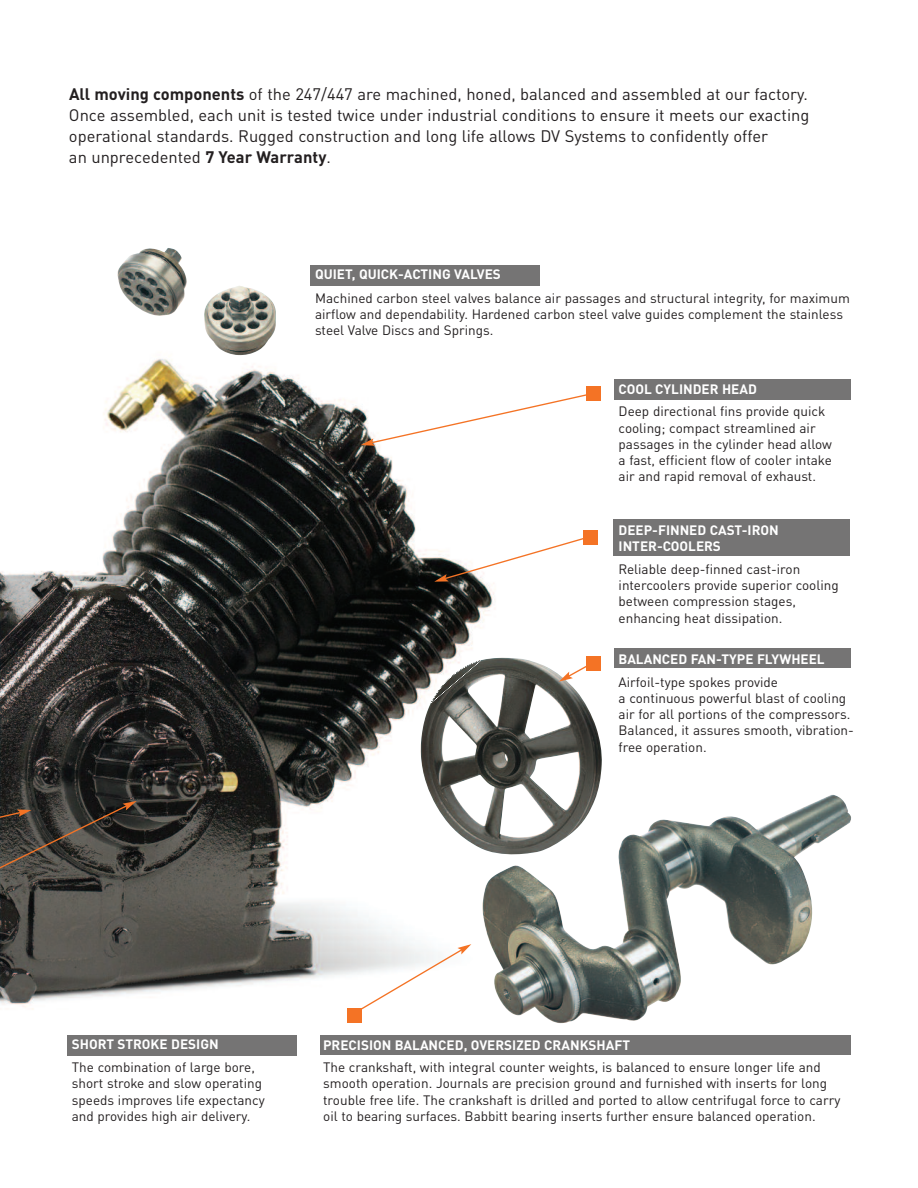
<style>
.page{position:relative;width:918px;height:1188px;background:#fff}
.page>*{position:absolute;margin:0;border:0;box-sizing:border-box;transform-origin:0 0}
.t1{font:16.5px/21px "DINOT";color:#231f20}
.t2{font:13.5px/16.2px "DINOT";color:#231f20}
.t3{font:700 13.5px/16.2px "DINOT";color:#fff}
.s1{font-weight:700}
</style>
<div class="page">
<img style="left:0;top:355px;width:505px;height:655px">
<img style="left:421px;top:658px;width:181px;height:196px">
<div style="left:613px;top:520px;width:237px;height:36px;background:#757474"></div>
<div style="left:614px;top:648px;width:236px;height:20px;background:#757474"></div>
<div style="left:614px;top:379px;width:236px;height:21px;background:#757474"></div>
<div style="left:311px;top:266px;width:229px;height:20px;background:#757474"></div>
<div style="left:320px;top:1035px;width:531px;height:20px;background:#757474"></div>
<div style="left:68px;top:1035px;width:229px;height:21px;background:#757474"></div>
<img style="left:482px;top:794px;width:369px;height:229px">
<img style="left:117px;top:248px;width:159px;height:107px">
<div style="left:347px;top:1008px;width:15px;height:15px;background:#f47325"></div>
<div style="left:583px;top:530px;width:15px;height:15px;background:#f47325"></div>
<div style="left:586px;top:387px;width:14px;height:14px;background:#f47325"></div>
<div style="left:586px;top:656px;width:14px;height:14px;background:#f47325"></div>
<svg style="left:559px;top:660px;width:37px;height:22px"></svg>
<svg style="left:361px;top:392px;width:225px;height:54px"></svg>
<svg style="left:434px;top:535px;width:149px;height:47px"></svg>
<svg style="left:0;top:801px;width:137px;height:204px"></svg>
<svg style="left:346px;top:944px;width:125px;height:66px"></svg>
<p class="t1" style="left:69px;top:86px;width:742px"><span class="s1">ALL MOVING COMPONENTS</span> of the 247/447 are machined, honed, balanced and assembled at our factory.<br>Once assembled, each unit is tested twice under industrial conditions to ensure it meets our exacting operational standards. Rugged construction and long life allows DV Systems to confidently offer<br>an unprecedented <span class="s1">7 YEAR WARRANTY</span>.</p>
<p class="t3" style="left:315px;top:268px;width:187px">QUIET, QUICK-ACTING VALVES</p>
<p class="t2" style="left:315px;top:291px;width:536px">Machined carbon steel valves balance air passages and structural integrity, for maximum airflow and dependability. Hardened carbon steel valve guides complement the stainless steel Valve Discs and Springs.</p>
<p class="t3" style="left:619px;top:382px;width:140px">COOL CYLINDER HEAD</p>
<p class="t2" style="left:619px;top:405px;width:215px">Deep directional fins provide quick cooling; compact streamlined air passages in the cylinder head allow a fast, efficient flow of cooler intake air and rapid removal of exhaust.</p>
<p class="t3" style="left:619px;top:524px;width:162px">DEEP-FINNED CAST-IRON<br>INTER-COOLERS</p>
<p class="t2" style="left:619px;top:563px;width:222px">Reliable deep-finned cast-iron intercoolers provide superior cooling between compression stages, enhancing heat dissipation.</p>
<p class="t3" style="left:619px;top:653px;width:208px">BALANCED FAN-TYPE FLYWHEEL</p>
<p class="t2" style="left:619px;top:675px;width:237px">Airfoil-type spokes provide<br>a continuous powerful blast of cooling air for all portions of the compressors.<br>Balanced, it assures smooth, vibration&shy;free operation.</p>
<p class="t3" style="left:72px;top:1038px;width:148px">SHORT STROKE DESIGN</p>
<p class="t2" style="left:72px;top:1061px;width:194px">The combination of large bore, short stroke and slow operating speeds improves life expectancy and provides high air delivery.</p>
<p class="t3" style="left:323px;top:1038px;width:309px">PRECISION BALANCED, OVERSIZED CRANKSHAFT</p>
<p class="t2" style="left:323px;top:1061px;width:519px">The crankshaft, with integral counter weights, is balanced to ensure longer life and smooth operation. Journals are precision ground and furnished with inserts for long trouble free life. The crankshaft is drilled and ported to allow centrifugal force to carry oil to bearing surfaces. Babbitt bearing inserts further ensure balanced operation.</p>
</div>
